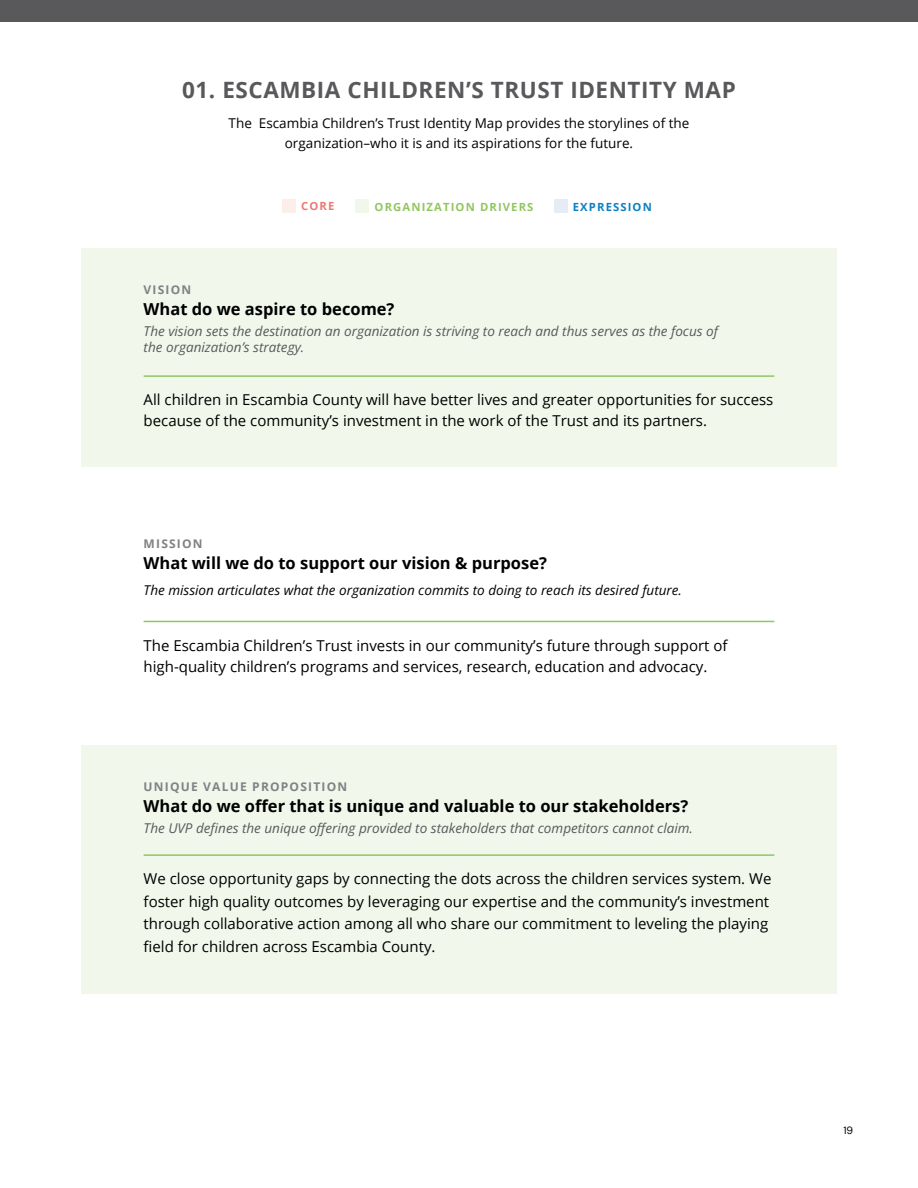
<style>
.page{position:relative;width:918px;height:1188px;background:#fff}
.page>*{position:absolute;margin:0;border:0;box-sizing:border-box;transform-origin:0 0}
.t1{font:700 22.5px "Open Sans";letter-spacing:.025em;color:#59595c}
.t2{font:700 16.5px "Open Sans";color:#000}
.t3{font:15px/22.5px "Open Sans";color:#000}
.t4{font:italic 13.5px/16.2px "Open Sans";color:#58595b}
.t5{font:13.5px/20.2px "Open Sans";color:#000;text-align:center}
.t6{font:italic 13.5px "Open Sans";color:#000}
.t7{font:700 12px "Open Sans";letter-spacing:.1em;color:#808285}
.t8{font:700 11.25px "Open Sans";letter-spacing:.1em;color:#92c661}
.t9{font:700 11.25px "Open Sans";letter-spacing:.1em;color:#0e80c0}
.t10{font:700 11.25px "Open Sans";color:#eb7974}
.t11{font:10.5px "DM Sans";color:#000}
</style>
<div class="page">
<div style="left:81px;top:248px;width:756px;height:219px;background:#f1f7eb"></div>
<hr style="left:144px;top:375px;width:630px;height:2px;background:#92c661">
<hr style="left:144px;top:621px;width:630px;height:1px;background:#92c661">
<div style="left:0;top:0;width:918px;height:22px;background:#59595c"></div>
<div style="left:282px;top:200px;width:14px;height:13px;background:#fdeeea"></div>
<div style="left:554px;top:200px;width:13px;height:13px;background:#e6ebf6"></div>
<div style="left:356px;top:200px;width:13px;height:13px;background:#f1f7eb"></div>
<div style="left:81px;top:745px;width:756px;height:249px;background:#f1f7eb"></div>
<hr style="left:144px;top:854px;width:630px;height:2px;background:#92c661">
<h1 class="t1" style="left:182px;top:74px;width:555px">01. ESCAMBIA CHILDREN’S TRUST IDENTITY MAP</h1>
<p class="t5" style="left:229px;top:113px;width:462px">The Escambia Children’s Trust Identity Map provides the storylines of the organization–who it is and its aspirations for the future.</p>
<p class="t10" style="left:301px;top:197px;width:35px">CORE</p>
<p class="t8" style="left:375px;top:199px;width:160px">ORGANIZATION DRIVERS</p>
<p class="t9" style="left:573px;top:199px;width:80px">EXPRESSION</p>
<p class="t7" style="left:144px;top:281px;width:49px">VISION</p>
<p class="t2" style="left:144px;top:298px;width:252px">What do we aspire to become?</p>
<p class="t4" style="left:144px;top:322px;width:576px">The vision sets the destination an organization is striving to reach and thus serves as the focus of the organization’s strategy.</p>
<p class="t3" style="left:144px;top:389px;width:631px;line-height:21px">All children in Escambia County will have better lives and greater opportunities for success because of the community’s investment in the work of the Trust and its partners.</p>
<p class="t7" style="left:144px;top:536px;width:60px">MISSION</p>
<p class="t2" style="left:144px;top:552px;width:405px">What will we do to support our vision &amp; purpose?</p>
<p class="t6" style="left:144px;top:581px;width:540px">The mission articulates what the organization commits to doing to reach its desired future.</p>
<p class="t3" style="left:144px;top:635px;width:585px;line-height:21px">The Escambia Children’s Trust invests in our community’s future through support of high-quality children’s programs and services, research, education and advocacy.</p>
<p class="t7" style="left:144px;top:778px;width:205px">UNIQUE VALUE PROPOSITION</p>
<p class="t2" style="left:144px;top:795px;width:546px">What do we offer that is unique and valuable to our stakeholders?</p>
<p class="t4" style="left:144px;top:819px;width:551px">The UVP defines the unique offering provided to stakeholders that competitors cannot claim.</p>
<p class="t3" style="left:144px;top:867px;width:629px">We close opportunity gaps by connecting the dots across the children services system. We foster high quality outcomes by leveraging our expertise and the community’s investment through collaborative action among all who share our commitment to leveling the playing field for children across Escambia County.</p>
<p class="t11" style="left:843px;top:1123px;width:11px">19</p>
</div>
